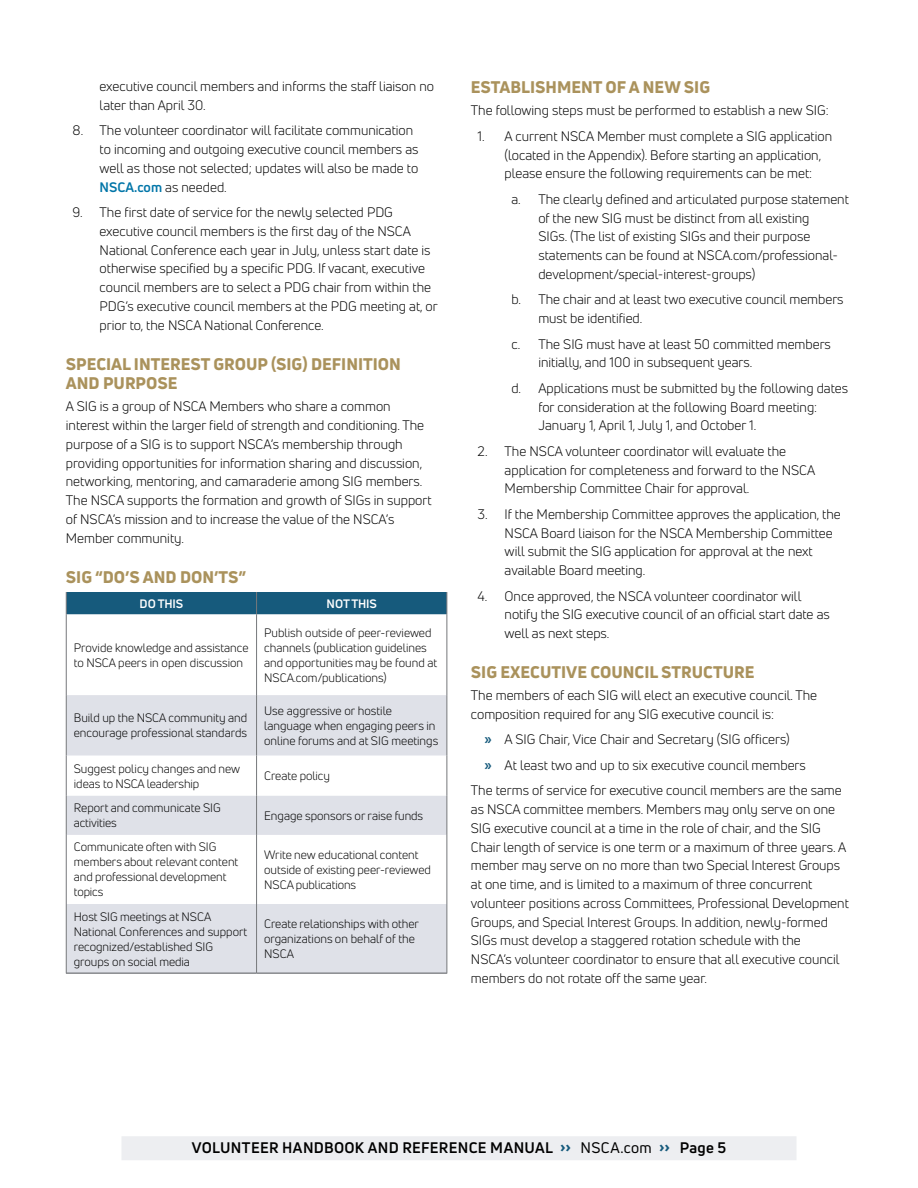
<style>
.page{position:relative;width:918px;height:1188px;background:#fff}
.page>*{position:absolute;margin:0;border:0;box-sizing:border-box;transform-origin:0 0}
.t1{font:800 16.5px/19.8px "Uni Neue";color:#aa925c}
.t2{font:700 15px "Uni Neue";letter-spacing:.015em;color:#000}
.t3{font:13.5px/18.8px "Uni Neue";color:#000}
.t4{font:12px/15px "Uni Neue";color:#000}
.t5{font:700 12px "Uni Neue";letter-spacing:-.02em;color:#fff}
.s1{font-weight:700;color:#0075a8}
.s2{font-weight:700;color:#165a7c}
.s3{font-family:"Gotham";color:#165a7c}
.s4{font-weight:400}
</style>
<div class="page">
<div style="left:122px;top:1136px;width:674px;height:24px;background:#edeef1"></div>
<svg style="left:67px;top:695px;width:380px;height:278px;fill:#dfe1e8"></svg>
<div style="left:66px;top:592px;width:382px;height:23px;background:#165a7c"></div>
<hr style="left:66px;top:615px;width:1px;height:80px;background:#76787b">
<hr style="left:256px;top:615px;width:1px;height:80px;background:#76787b">
<hr style="left:447px;top:615px;width:1px;height:80px;background:#76787b">
<hr style="left:66px;top:695px;width:1px;height:61px;background:#76787b">
<hr style="left:256px;top:695px;width:1px;height:61px;background:#76787b">
<hr style="left:447px;top:695px;width:1px;height:61px;background:#76787b">
<hr style="left:66px;top:756px;width:1px;height:40px;background:#76787b">
<hr style="left:256px;top:756px;width:1px;height:40px;background:#76787b">
<hr style="left:447px;top:756px;width:1px;height:40px;background:#76787b">
<hr style="left:66px;top:796px;width:1px;height:39px;background:#76787b">
<hr style="left:256px;top:796px;width:1px;height:39px;background:#76787b">
<hr style="left:447px;top:796px;width:1px;height:39px;background:#76787b">
<hr style="left:66px;top:835px;width:1px;height:69px;background:#76787b">
<hr style="left:256px;top:835px;width:1px;height:69px;background:#76787b">
<hr style="left:447px;top:835px;width:1px;height:69px;background:#76787b">
<hr style="left:66px;top:904px;width:1px;height:69px;background:#76787b">
<hr style="left:256px;top:904px;width:1px;height:69px;background:#76787b">
<hr style="left:447px;top:904px;width:1px;height:69px;background:#76787b">
<hr style="left:66px;top:973px;width:191px;height:1px;background:#54565b">
<hr style="left:257px;top:973px;width:190px;height:1px;background:#54565b">
<p class="t3" style="left:100px;top:77px;width:336px">executive council members and informs the staff liaison no later than April 30.</p>
<p class="t3" style="left:100px;top:121px;width:320px;text-indent:-27px">8. The volunteer coordinator will facilitate communication to incoming and outgoing executive council members as well as those not selected; updates will also be made to <span class="s1">NSCA.com</span> as needed.</p>
<p class="t3" style="left:100px;top:203px;width:340px;text-indent:-27px">9. The first date of service for the newly selected PDG executive council members is the first day of the NSCA National Conference each year in July, unless start date is otherwise specified by a specific PDG. If vacant, executive council members are to select a PDG chair from within the PDG’s executive council members at the PDG meeting at, or prior to, the NSCA National Conference.</p>
<p class="t1" style="left:66px;top:354px;width:337px">SPECIAL INTEREST GROUP (SIG) DEFINITION<br>AND PURPOSE</p>
<p class="t3" style="left:66px;top:397px;width:367px">A SIG is a group of NSCA Members who share a common interest within the larger field of strength and conditioning. The purpose of a SIG is to support NSCA’s membership through providing opportunities for information sharing and discussion, networking, mentoring, and camaraderie among SIG members.<br>The NSCA supports the formation and growth of SIGs in support of NSCA’s mission and to increase the value of the NSCA’s Member community.</p>
<p class="t1" style="left:66px;top:567px;width:182px">SIG “DO’S AND DON’TS”</p>
<p class="t5" style="left:140px;top:596px;width:45px">DO THIS</p>
<p class="t5" style="left:327px;top:596px;width:52px">NOT THIS</p>
<p class="t4" style="left:74px;top:640px;width:176px">Provide knowledge and assistance to NSCA peers in open discussion</p>
<p class="t4" style="left:264px;top:625px;width:175px">Publish outside of peer-reviewed channels (publication guidelines and opportunities may be found at<br>NSCA.com/publications)</p>
<p class="t4" style="left:74px;top:710px;width:175px">Build up the NSCA community and encourage professional standards</p>
<p class="t4" style="left:264px;top:703px;width:176px">Use aggressive or hostile language when engaging peers in online forums and at SIG meetings</p>
<p class="t4" style="left:74px;top:761px;width:168px">Suggest policy changes and new ideas to NSCA leadership</p>
<p class="t4" style="left:264px;top:768px;width:67px">Create policy</p>
<p class="t4" style="left:74px;top:801px;width:149px">Report and communicate SIG activities</p>
<p class="t4" style="left:264px;top:808px;width:161px">Engage sponsors or raise funds</p>
<p class="t4" style="left:74px;top:840px;width:166px">Communicate often with SIG members about relevant content and professional development topics</p>
<p class="t4" style="left:264px;top:847px;width:168px">Write new educational content outside of existing peer-reviewed<br>NSCA publications</p>
<p class="t4" style="left:74px;top:909px;width:175px">Host SIG meetings at NSCA<br>National Conferences and support recognized/established SIG groups on social media</p>
<p class="t4" style="left:264px;top:916px;width:157px">Create relationships with other organizations on behalf of the<br>NSCA</p>
<p class="t1" style="left:471px;top:77px;width:241px">ESTABLISHMENT OF A NEW SIG</p>
<p class="t3" style="left:471px;top:101px;width:359px">The following steps must be performed to establish a new SIG:</p>
<p class="t3" style="left:505px;top:127px;width:329px;text-indent:-27px">1. A current NSCA Member must complete a SIG application (located in the Appendix). Before starting an application, please ensure the following requirements can be met:</p>
<p class="t3" style="left:538px;top:190px;width:312px;text-indent:-27px">a. The clearly defined and articulated purpose statement of the new SIG must be distinct from all existing<br>SIGs. (The list of existing SIGs and their purpose statements can be found at NSCA.com/professional&shy;development/special-interest-groups)</p>
<p class="t3" style="left:538px;top:290px;width:307px;text-indent:-27px">b. The chair and at least two executive council members must be identified.</p>
<p class="t3" style="left:538px;top:334px;width:294px;text-indent:-27px">c. The SIG must have at least 50 committed members initially, and 100 in subsequent years.</p>
<p class="t3" style="left:538px;top:379px;width:311px;text-indent:-27px">d. Applications must be submitted by the following dates for consideration at the following Board meeting:<br>January 1, April 1, July 1, and October 1.</p>
<p class="t3" style="left:505px;top:442px;width:312px;text-indent:-27px">2. The NSCA volunteer coordinator will evaluate the application for completeness and forward to the NSCA<br>Membership Committee Chair for approval.</p>
<p class="t3" style="left:505px;top:505px;width:338px;text-indent:-27px">3. If the Membership Committee approves the application, the NSCA Board liaison for the NSCA Membership Committee will submit the SIG application for approval at the next available Board meeting.</p>
<p class="t3" style="left:505px;top:586px;width:327px;text-indent:-27px">4. Once approved, the NSCA volunteer coordinator will notify the SIG executive council of an official start date as well as next steps.</p>
<p class="t1" style="left:471px;top:662px;width:285px">SIG EXECUTIVE COUNCIL STRUCTURE</p>
<p class="t3" style="left:471px;top:686px;width:348px">The members of each SIG will elect an executive council. The composition required for any SIG executive council is:</p>
<p class="t3" style="left:484px;top:730px;width:307px"><span class="s2">»</span> A SIG Chair, Vice Chair and Secretary (SIG officers)</p>
<p class="t3" style="left:484px;top:756px;width:323px"><span class="s2">»</span> At least two and up to six executive council members</p>
<p class="t3" style="left:471px;top:781px;width:372px">The terms of service for executive council members are the same</p>
<p class="t3" style="left:471px;top:800px;width:379px">as NSCA committee members. Members may only serve on one SIG executive council at a time in the role of chair, and the SIG Chair length of service is one term or a maximum of three years. A member may serve on no more than two Special Interest Groups at one time, and is limited to a maximum of three concurrent volunteer positions across Committees, Professional Development Groups, and Special Interest Groups. In addition, newly-formed SIGs must develop a staggered rotation schedule with the<br>NSCA’s volunteer coordinator to ensure that all executive council members do not rotate off the same year.</p>
<p class="t2" style="left:192px;top:1139px;width:536px">VOLUNTEER HANDBOOK AND REFERENCE MANUAL <span class="s3">››</span> <span class="s4">NSCA.com</span> <span class="s3">››</span> Page 5</p>
</div>
